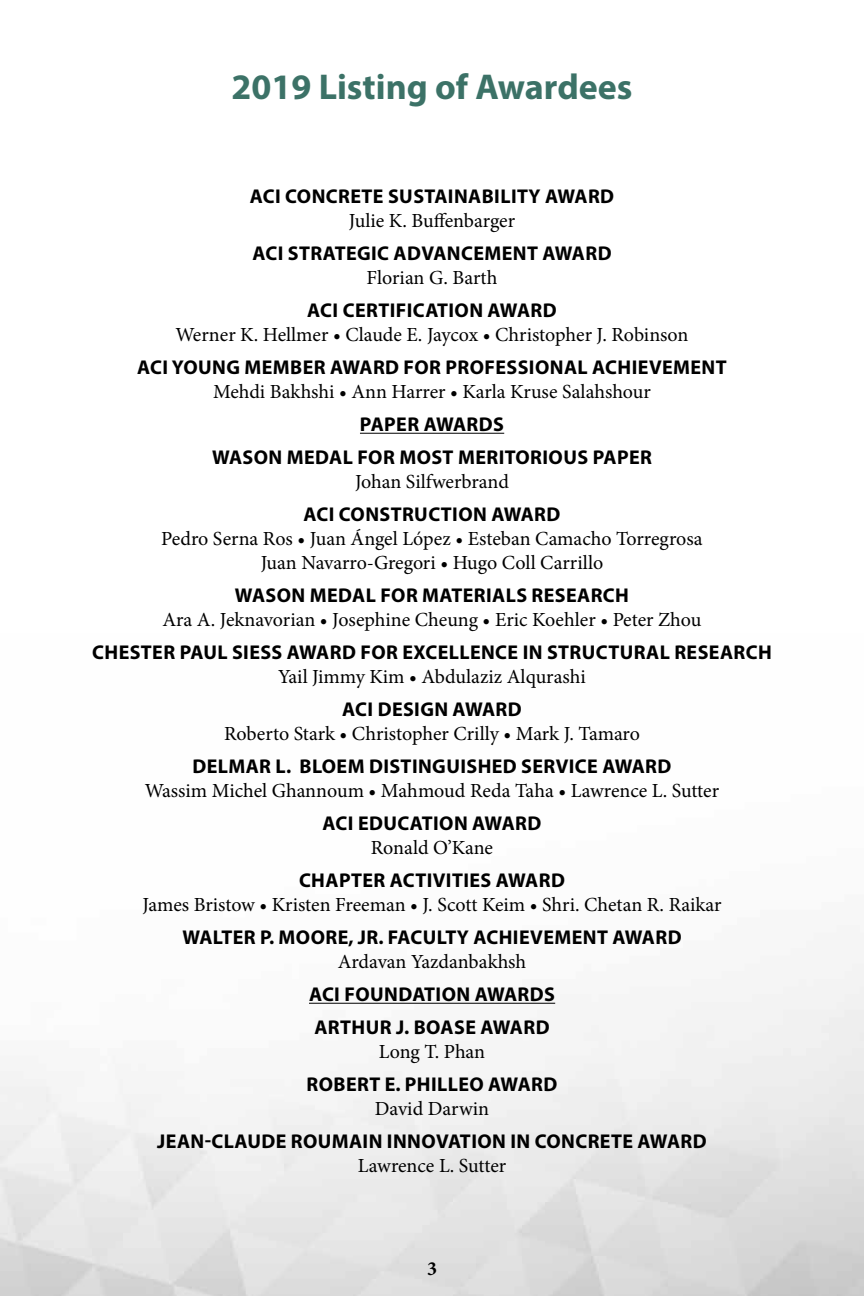
<style>
.page{position:relative;width:864px;height:1296px;background:#fff}
.page>*{position:absolute;margin:0;border:0;box-sizing:border-box;transform-origin:0 0}
.t1{font:700 36px "Myriad Pro";color:#3c7267}
.t2{font:20px/24px "Minion Pro";letter-spacing:-.005em;color:#000;text-align:center}
.t3{font:700 20px/33px "Myriad Pro";letter-spacing:.02em;color:#000;text-align:center}
.t4{font:700 20px "Minion Pro";color:#000}
</style>
<div class="page">
<hr style="left:360px;top:433px;width:144px;height:1px;background:#000">
<hr style="left:309px;top:1003px;width:246px;height:1px;background:#000">
<h1 class="t1" style="left:232px;top:63px;width:402px">2019 Listing of Awardees</h1>
<p class="t3" style="left:250px;top:179px;width:366px">ACI CONCRETE SUSTAINABILITY AWARD</p>
<p class="t2" style="left:349px;top:209px;width:168px">Julie K. Buffenbarger</p>
<p class="t3" style="left:252px;top:236px;width:361px">ACI STRATEGIC ADVANCEMENT AWARD</p>
<p class="t2" style="left:366px;top:266px;width:133px">Florian G. Barth</p>
<p class="t3" style="left:307px;top:293px;width:251px">ACI CERTIFICATION AWARD</p>
<p class="t2" style="left:175px;top:323px;width:515px">Werner K. Hellmer • Claude E. Jaycox • Christopher J. Robinson</p>
<p class="t3" style="left:137px;top:350px;width:591px">ACI YOUNG MEMBER AWARD FOR PROFESSIONAL ACHIEVEMENT</p>
<p class="t2" style="left:213px;top:380px;width:439px">Mehdi Bakhshi • Ann Harrer • Karla Kruse Salahshour</p>
<p class="t3" style="left:212px;top:407px;width:441px">PAPER AWARDS<br>WASON MEDAL FOR MOST MERITORIOUS PAPER</p>
<p class="t2" style="left:355px;top:470px;width:155px">Johan Silfwerbrand</p>
<p class="t3" style="left:304px;top:497px;width:258px">ACI CONSTRUCTION AWARD</p>
<p class="t2" style="left:161px;top:527px;width:543px">Pedro Serna Ros • Juan Ángel López • Esteban Camacho Torregrosa<br>Juan Navarro-Gregori • Hugo Coll Carrillo</p>
<p class="t3" style="left:235px;top:578px;width:396px">WASON MEDAL FOR MATERIALS RESEARCH</p>
<p class="t2" style="left:162px;top:608px;width:541px">Ara A. Jeknavorian • Josephine Cheung • Eric Koehler • Peter Zhou</p>
<p class="t3" style="left:92px;top:635px;width:681px">CHESTER PAUL SIESS AWARD FOR EXCELLENCE IN STRUCTURAL RESEARCH</p>
<p class="t2" style="left:278px;top:665px;width:309px">Yail Jimmy Kim • Abdulaziz Alqurashi</p>
<p class="t3" style="left:342px;top:692px;width:181px">ACI DESIGN AWARD</p>
<p class="t2" style="left:224px;top:722px;width:417px">Roberto Stark • Christopher Crilly • Mark J. Tamaro</p>
<p class="t3" style="left:193px;top:749px;width:480px">DELMAR L. BLOEM DISTINGUISHED SERVICE AWARD</p>
<p class="t2" style="left:145px;top:779px;width:576px">Wassim Michel Ghannoum • Mahmoud Reda Taha • Lawrence L. Sutter</p>
<p class="t3" style="left:323px;top:806px;width:220px">ACI EDUCATION AWARD</p>
<p class="t2" style="left:371px;top:836px;width:124px">Ronald O’Kane</p>
<p class="t3" style="left:299px;top:863px;width:267px">CHAPTER ACTIVITIES AWARD</p>
<p class="t2" style="left:142px;top:893px;width:581px">James Bristow • Kristen Freeman • J. Scott Keim • Shri. Chetan R. Raikar</p>
<p class="t3" style="left:182px;top:920px;width:501px">WALTER P. MOORE, JR. FACULTY ACHIEVEMENT AWARD</p>
<p class="t2" style="left:338px;top:950px;width:190px">Ardavan Yazdanbakhsh</p>
<p class="t3" style="left:309px;top:977px;width:247px;text-align:left">ACI FOUNDATION AWARDS<br>ARTHUR J. BOASE AWARD</p>
<p class="t2" style="left:379px;top:1040px;width:108px">Long T. Phan</p>
<p class="t3" style="left:307px;top:1067px;width:252px">ROBERT E. PHILLEO AWARD</p>
<p class="t2" style="left:375px;top:1097px;width:116px">David Darwin</p>
<p class="t3" style="left:157px;top:1124px;width:551px">JEAN-CLAUDE ROUMAIN INNOVATION IN CONCRETE AWARD</p>
<p class="t2" style="left:358px;top:1154px;width:150px">Lawrence L. Sutter</p>
<p class="t4" style="left:427px;top:1254px;width:11px">3</p>
</div>
